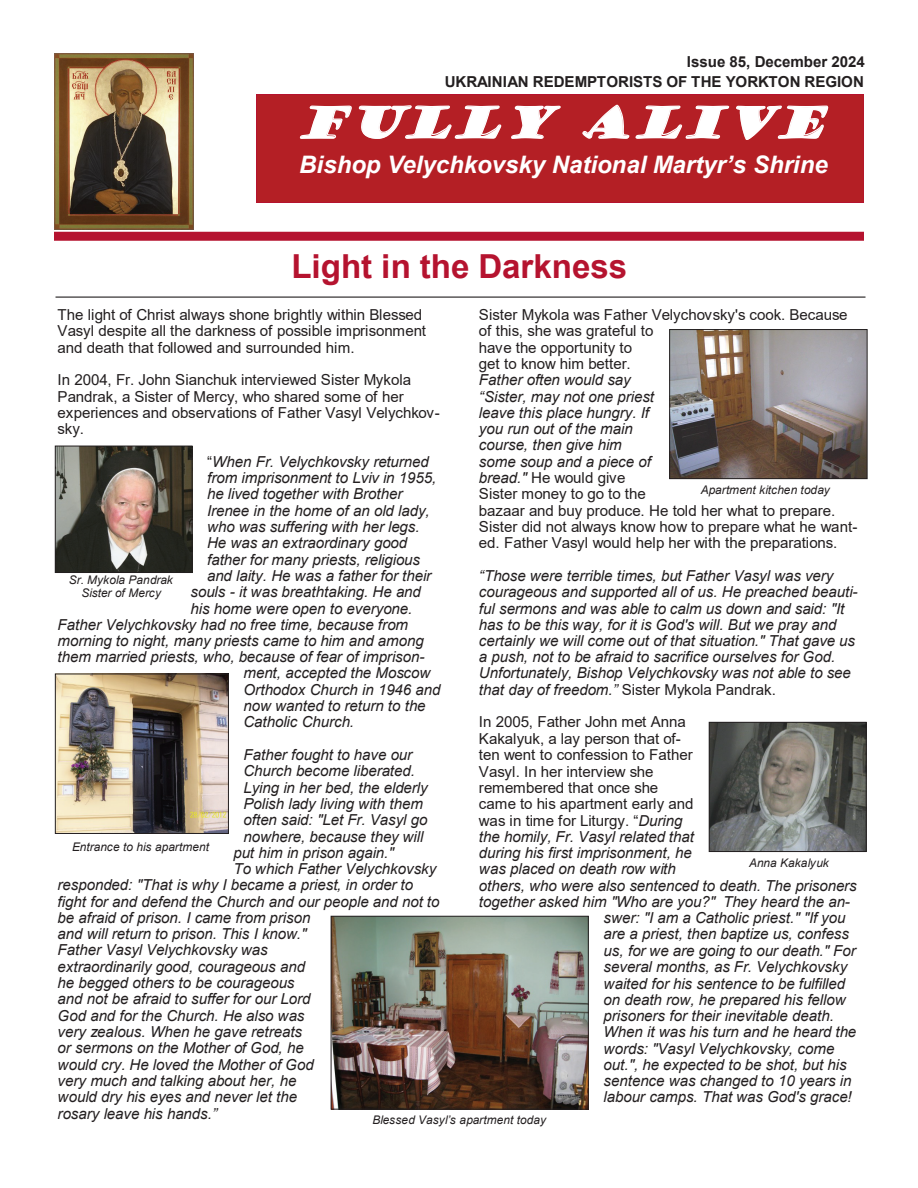
<style>
.page{position:relative;width:918px;height:1188px;background:#fff}
.page>*{position:absolute;margin:0;border:0;box-sizing:border-box;transform-origin:0 0}
.t1{font:italic 42.15px "Goudy Stout";color:#fff}
.t2{font:700 33.15px "Arial";color:#b5132f}
.t3{font:italic 700 24.15px "Arial";letter-spacing:-.005em;color:#fff}
.t4{font:italic 15.15px/16.4px "Arial";letter-spacing:-.01em;color:#231f20}
.t5{font:15.15px/16.4px "Arial";letter-spacing:-.01em;color:#231f20}
.t6{font:700 15.15px/20.1px "Arial";letter-spacing:-.01em;color:#231f20;text-align:right}
.t7{font:italic 11.85px/12.9px "Arial";color:#231f20;text-align:center}
.s1{font-style:normal}
.s2{font-style:italic}
</style>
<div class="page">
<div style="left:256px;top:94px;width:608px;height:108px;background:#b41f25"></div>
<div style="left:256px;top:94px;width:608px;height:108px;border:1px solid #b5132f"></div>
<div style="left:54px;top:232px;width:810px;height:9px;background:#b5132f"></div>
<hr style="left:56px;top:297px;width:810px;height:1px;background:#231f20">
<img style="left:54px;top:54px;width:139px;height:176px">
<img style="left:57px;top:448px;width:133px;height:123px">
<div style="left:55px;top:446px;width:137px;height:127px;border:1px solid #231f20"></div>
<img style="left:333px;top:918px;width:254px;height:189px">
<div style="left:331px;top:916px;width:258px;height:193px;border:1px solid #231f20"></div>
<img style="left:57px;top:676px;width:170px;height:156px">
<div style="left:55px;top:674px;width:174px;height:160px;border:1px solid #231f20"></div>
<img style="left:671px;top:331px;width:194px;height:146px">
<div style="left:669px;top:329px;width:198px;height:150px;border:1px solid #231f20"></div>
<img style="left:711px;top:724px;width:153px;height:126px">
<div style="left:709px;top:722px;width:157px;height:130px;border:1px solid #231f20"></div>
<p class="t6" style="left:445px;top:52px;width:421px">Issue 85, December 2024<br>UKRAINIAN REDEMPTORISTS OF THE YORKTON REGION</p>
<h1 class="t1" style="left:296px;top:95px;width:550px">FULLY ALIVE</h1>
<h3 class="t3" style="left:299px;top:149px;width:530px">Bishop Velychkovsky National Martyr’s Shrine</h3>
<h2 class="t2" style="left:291px;top:243px;width:337px">Light in the Darkness</h2>
<p class="t5" style="left:58px;top:306px;width:370px">The light of Christ always shone brightly within Blessed<br>Vasyl despite all the darkness of possible imprisonment and death that followed and surrounded him.</p>
<p class="t5" style="left:58px;top:372px;width:384px">In 2004, Fr. John Sianchuk interviewed Sister Mykola Pandrak, a Sister of Mercy, who shared some of her experiences and observations of Father Vasyl Velychkov&shy;sky.</p>
<p class="t4" style="left:207px;top:453px;width:223px"><span class="s1">“</span>When Fr. Velychkovsky returned</p>
<p class="t4" style="left:207px;top:470px;width:231px">from imprisonment to Lviv in 1955,</p>
<p class="t4" style="left:207px;top:486px;width:197px">he lived together with Brother</p>
<p class="t4" style="left:207px;top:502px;width:224px">Irenee in the home of an old lady,</p>
<p class="t4" style="left:207px;top:519px;width:214px">who was suffering with her legs.</p>
<p class="t4" style="left:207px;top:535px;width:202px">He was an extraordinary good</p>
<p class="t4" style="left:207px;top:551px;width:215px">father for many priests, religious</p>
<p class="t4" style="left:207px;top:568px;width:226px">and laity. He was a father for their</p>
<p class="t4" style="left:191px;top:584px;width:232px">souls - it was breathtaking. He and</p>
<p class="t4" style="left:191px;top:600px;width:223px">his home were open to everyone.</p>
<p class="t4" style="left:58px;top:617px;width:352px">Father Velychkovsky had no free time, because from</p>
<p class="t4" style="left:58px;top:633px;width:368px">morning to night, many priests came to him and among</p>
<p class="t4" style="left:58px;top:649px;width:368px">them married priests, who, because of fear of imprison-</p>
<p class="t4" style="left:243px;top:665px;width:188px">ment, accepted the Moscow</p>
<p class="t4" style="left:243px;top:682px;width:199px">Orthodox Church in 1946 and</p>
<p class="t4" style="left:243px;top:698px;width:184px">now wanted to return to the</p>
<p class="t4" style="left:243px;top:714px;width:112px">Catholic Church.</p>
<p class="t4" style="left:243px;top:747px;width:170px">Father fought to have our</p>
<p class="t4" style="left:243px;top:763px;width:173px">Church become liberated.</p>
<p class="t4" style="left:243px;top:779px;width:186px">Lying in her bed, the elderly</p>
<p class="t4" style="left:243px;top:796px;width:181px">Polish lady living with them</p>
<p class="t4" style="left:243px;top:812px;width:186px">often said: "Let Fr. Vasyl go</p>
<p class="t4" style="left:243px;top:828px;width:181px">nowhere, because they will</p>
<p class="t4" style="left:233px;top:845px;width:162px">put him in prison again."</p>
<p class="t4" style="left:233px;top:861px;width:204px">To which Father Velychkovsky</p>
<p class="t4" style="left:58px;top:877px;width:357px">responded: "That is why I became a priest, in order to</p>
<p class="t4" style="left:58px;top:893px;width:384px">fight for and defend the Church and our people and not to</p>
<p class="t4" style="left:58px;top:910px;width:254px">be afraid of prison. I came from prison</p>
<p class="t4" style="left:58px;top:926px;width:251px">and will return to prison. This I know."</p>
<p class="t4" style="left:58px;top:942px;width:212px">Father Vasyl Velychkovsky was</p>
<p class="t4" style="left:58px;top:959px;width:249px">extraordinarily good, courageous and</p>
<p class="t4" style="left:58px;top:975px;width:238px">he begged others to be courageous</p>
<p class="t4" style="left:58px;top:991px;width:254px">and not be afraid to suffer for our Lord</p>
<p class="t4" style="left:58px;top:1007px;width:248px">God and for the Church. He also was</p>
<p class="t4" style="left:58px;top:1023px;width:246px">very zealous. When he gave retreats</p>
<p class="t4" style="left:58px;top:1040px;width:248px">or sermons on the Mother of God, he</p>
<p class="t4" style="left:58px;top:1056px;width:258px">would cry. He loved the Mother of God</p>
<p class="t4" style="left:58px;top:1072px;width:240px">very much and talking about her, he</p>
<p class="t4" style="left:58px;top:1089px;width:241px">would dry his eyes and never let the</p>
<p class="t4" style="left:58px;top:1105px;width:161px">rosary leave his hands.”</p>
<p class="t5" style="left:479px;top:306px;width:370px">Sister Mykola was Father Velychovsky's cook. Because of this, she was grateful to<br>have the opportunity to<br>get to know him better.</p>
<p class="t5" style="left:479px;top:372px;width:380px"><span class="s2">Father often would say<br>“Sister, may not one priest<br>leave this place hungry. If<br>you run out of the main<br>course, then give him<br>some soup and a piece of<br>bread."</span> He would give<br>Sister money to go to the<br>bazaar and buy produce. He told her what to prepare.<br>Sister did not always know how to prepare what he want&shy;ed. Father Vasyl would help her with the preparations.</p>
<p class="t4" style="left:479px;top:568px;width:380px">“Those were terrible times, but Father Vasyl was very courageous and supported all of us. He preached beauti&shy;ful sermons and was able to calm us down and said: "It has to be this way, for it is God's will. But we pray and certainly we will come out of that situation." That gave us a push, not to be afraid to sacrifice ourselves for God.<br>Unfortunately, Bishop Velychkovsky was not able to see that day of freedom.” <span class="s1">Sister Mykola Pandrak.</span></p>
<p class="t5" style="left:479px;top:714px;width:208px">In 2005, Father John met Anna</p>
<p class="t5" style="left:479px;top:730px;width:203px">Kakalyuk, a lay person that of-</p>
<p class="t5" style="left:479px;top:747px;width:215px">ten went to confession to Father</p>
<p class="t5" style="left:479px;top:763px;width:176px">Vasyl. In her interview she</p>
<p class="t5" style="left:479px;top:779px;width:181px">remembered that once she</p>
<p class="t5" style="left:479px;top:796px;width:216px">came to his apartment early and</p>
<p class="t5" style="left:479px;top:812px;width:205px">was in time for Liturgy. “<span class="s2">During</span></p>
<p class="t4" style="left:479px;top:829px;width:217px">the homily, Fr. Vasyl related that</p>
<p class="t4" style="left:479px;top:845px;width:214px">during his first imprisonment, he</p>
<p class="t4" style="left:479px;top:861px;width:198px">was placed on death row with</p>
<p class="t4" style="left:479px;top:877px;width:379px">others, who were also sentenced to death. The prisoners</p>
<p class="t4" style="left:479px;top:894px;width:372px">together asked him "Who are you?" They heard the an-</p>
<p class="t4" style="left:604px;top:910px;width:243px">swer: "I am a Catholic priest." "If you</p>
<p class="t4" style="left:604px;top:926px;width:247px">are a priest, then baptize us, confess</p>
<p class="t4" style="left:604px;top:942px;width:254px">us, for we are going to our death." For</p>
<p class="t4" style="left:604px;top:959px;width:245px">several months, as Fr. Velychkovsky</p>
<p class="t4" style="left:604px;top:975px;width:243px">waited for his sentence to be fulfilled</p>
<p class="t4" style="left:604px;top:991px;width:244px">on death row, he prepared his fellow</p>
<p class="t4" style="left:604px;top:1008px;width:232px">prisoners for their inevitable death.</p>
<p class="t4" style="left:604px;top:1024px;width:254px">When it was his turn and he heard the</p>
<p class="t4" style="left:604px;top:1040px;width:232px">words: "Vasyl Velychkovsky, come</p>
<p class="t4" style="left:604px;top:1057px;width:245px">out.", he expected to be shot, but his</p>
<p class="t4" style="left:604px;top:1073px;width:249px">sentence was changed to 10 years in</p>
<p class="t4" style="left:604px;top:1089px;width:250px">labour camps. That was God's grace!</p>
<p class="t7" style="left:701px;top:484px;width:131px">Apartment kitchen today</p>
<p class="t7" style="left:69px;top:574px;width:106px">Sr. Mykola Pandrak<br>Sister of Mercy</p>
<p class="t7" style="left:72px;top:841px;width:139px">Entrance to his apartment</p>
<p class="t7" style="left:749px;top:856px;width:81px">Anna Kakalyuk</p>
<p class="t7" style="left:372px;top:1114px;width:175px">Blessed Vasyl’s apartment today</p>
</div>
